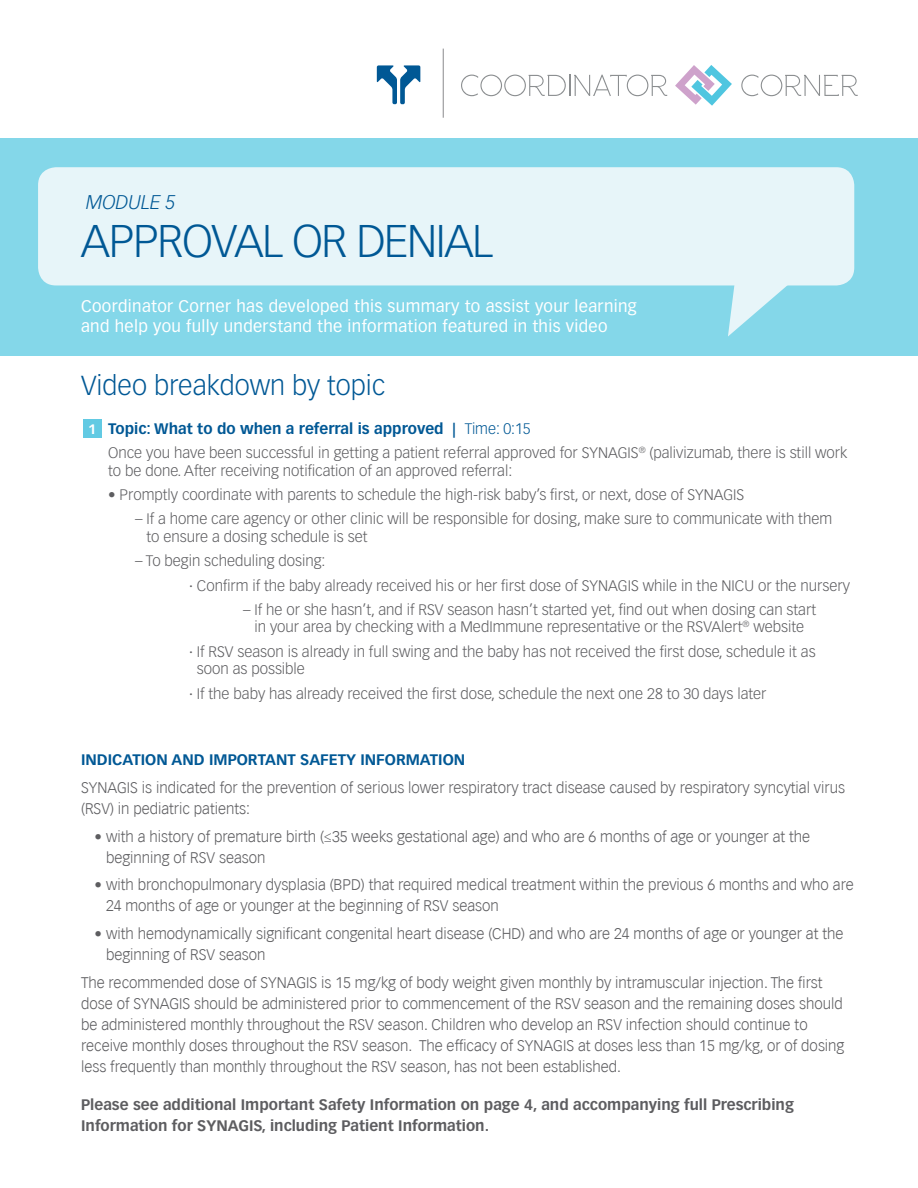
<style>
.page{position:relative;width:918px;height:1188px;background:#fff}
.page>*{position:absolute;margin:0;border:0;box-sizing:border-box;transform-origin:0 0}
.t1{font:300 45px "Vectora LT Std";letter-spacing:-.03em;color:#005895}
.t2{font:300 27px "Vectora LT Std";color:#005895}
.t3{font:italic 300 19.5px "Vectora LT Std";color:#005895}
.t4{font:16.5px/19.8px "Vectora LT Std";letter-spacing:.02em;color:#fff}
.t5{font:300 15px/21px "Vectora LH";color:#5d5d60}
.t6{font:300 15px/17.5px "Vectora LT Std";color:#5d5d60}
.t7{font:700 15px/21px "Vectora LT Std";color:#5d5d60}
.t8{font:700 15px "Vectora LT Std";color:#005895}
.t9{font:700 13.5px "Vectora LT Std";color:#fff}
.s1{font-weight:300}
.s2{font-family:"Vectora LT Std"}
</style>
<div class="page">
<div style="left:83px;top:419px;width:19px;height:19px;background:#62cae3"></div>
<div style="left:0;top:138px;width:918px;height:217px;background:#84d7e9"></div>
<div style="left:38px;top:167px;width:816px;height:118px;background:#e7f5f9;border-radius:18px"></div>
<svg style="left:728px;top:285px;width:70px;height:52px"></svg>
<svg style="left:461px;top:75px;width:206px;height:21px"></svg>
<svg style="left:741px;top:75px;width:117px;height:21px"></svg>
<svg style="left:675px;top:65px;width:57px;height:40px"></svg>
<hr style="left:443px;top:49px;width:1px;height:69px;background:#8a8a8d">
<svg style="left:377px;top:65px;width:43px;height:39px"></svg>
<p class="t3" style="left:86px;top:191px;width:91px">MODULE 5</p>
<p class="t1" style="left:81px;top:215px;width:414px">APPROVAL OR DENIAL</p>
<p class="t4" style="left:81px;top:296px;width:557px">Coordinator Corner has developed this summary to assist your learning and help you fully understand the information featured in this video</p>
<p class="t2" style="left:81px;top:370px;width:306px">Video breakdown by topic</p>
<p class="t8" style="left:108px;top:419px;width:424px">Topic: What to do when a referral is approved | <span class="s1">Time: 0:15</span></p>
<p class="t6" style="left:108px;top:444px;width:741px">Once you have been successful in getting a patient referral approved for SYNAGIS<sup>®</sup> (palivizumab, there is still work to be done. After receiving notification of an approved referral:</p>
<p class="t6" style="left:108px;top:486px;width:638px">• Promptly coordinate with parents to schedule the high-risk baby’s first, or next, dose of SYNAGIS</p>
<p class="t6" style="left:147px;top:510px;width:687px;text-indent:-11px">– If a home care agency or other clinic will be responsible for dosing, make sure to communicate with them to ensure a dosing schedule is set</p>
<p class="t6" style="left:135px;top:552px;width:192px">– To begin scheduling dosing:</p>
<p class="t6" style="left:189px;top:577px;width:662px">· Confirm if the baby already received his or her first dose of SYNAGIS while in the NICU or the nursery</p>
<p class="t6" style="left:243px;top:601px;width:574px;text-align:center">– If he or she hasn’t, and if RSV season hasn’t started yet, find out when dosing can start in your area by checking with a MedImmune representative or the RSVAlert<sup>®</sup> website</p>
<p class="t6" style="left:197px;top:643px;width:620px;text-indent:-8px">· If RSV season is already in full swing and the baby has not received the first dose, schedule it as soon as possible</p>
<p class="t6" style="left:189px;top:685px;width:579px">· If the baby has already received the first dose, schedule the next one 28 to 30 days later</p>
<p class="t9" style="left:88px;top:421px;width:9px">1</p>
<p class="t8" style="left:81px;top:751px;width:386px">INDICATION AND IMPORTANT SAFETY INFORMATION</p>
<p class="t5" style="left:81px;top:777px;width:765px">SYNAGIS is indicated for the prevention of serious lower respiratory tract disease caused by respiratory syncytial virus (RSV) in pediatric patients:</p>
<p class="t5" style="left:106px;top:826px;width:706px;text-indent:-11px">• with a history of premature birth (<span class="s2">≤</span>35 weeks gestational age) and who are 6 months of age or younger at the beginning of RSV season</p>
<p class="t5" style="left:106px;top:875px;width:749px;text-indent:-11px">• with bronchopulmonary dysplasia (BPD) that required medical treatment within the previous 6 months and who are<br>24 months of age or younger at the beginning of RSV season</p>
<p class="t5" style="left:106px;top:923px;width:739px;text-indent:-11px">• with hemodynamically significant congenital heart disease (CHD) and who are 24 months of age or younger at the beginning of RSV season</p>
<p class="t5" style="left:81px;top:972px;width:765px">The recommended dose of SYNAGIS is 15 mg/kg of body weight given monthly by intramuscular injection. The first dose of SYNAGIS should be administered prior to commencement of the RSV season and the remaining doses should be administered monthly throughout the RSV season. Children who develop an RSV infection should continue to receive monthly doses throughout the RSV season. The efficacy of SYNAGIS at doses less than 15 mg/kg, or of dosing less frequently than monthly throughout the RSV season, has not been established.</p>
<p class="t7" style="left:81px;top:1094px;width:714px">Please see additional Important Safety Information on page 4, and accompanying full Prescribing<br>Information for SYNAGIS, including Patient Information.</p>
</div>
